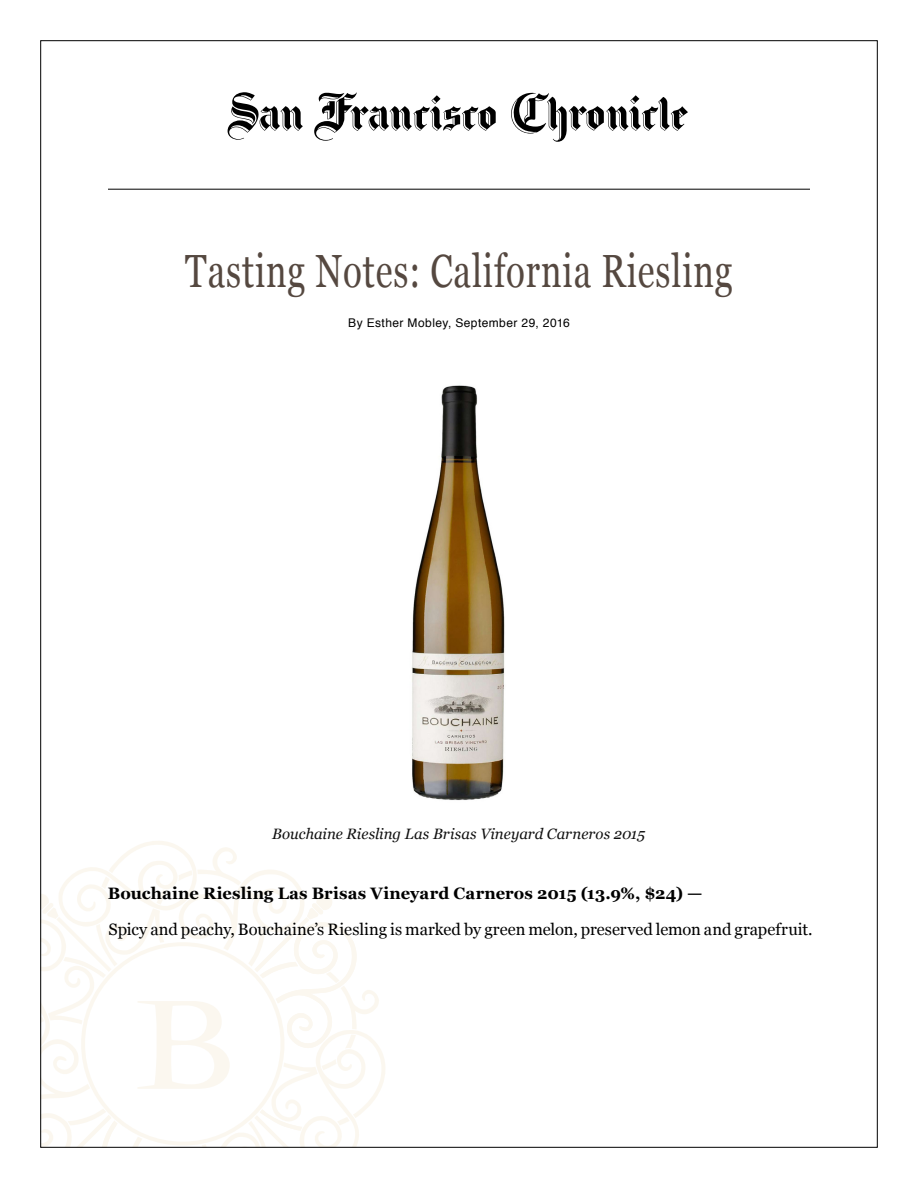
<style>
.page{position:relative;width:918px;height:1188px;background:#fff}
.page>*{position:absolute;margin:0;border:0;box-sizing:border-box;transform-origin:0 0}
.t1{font:46.5px "Georgia";letter-spacing:.025em;color:#554840;scale:.75 1}
.t2{font:16.5px "Georgia";color:#000}
.t3{font:700 16.5px "Georgia";letter-spacing:.005em;color:#000}
.t4{font:italic 15px "Georgia";color:#111}
.t5{font:12px "Helvetica";letter-spacing:.04em;color:#000}
</style>
<div class="page">
<svg style="left:42px;top:841px;width:343px;height:305px"></svg>
<hr style="left:108px;top:189px;width:702px;height:1px;background:#000">
<img style="left:412px;top:385px;width:93px;height:416px">
<svg style="left:511px;top:92px;width:177px;height:50px"></svg>
<svg style="left:314px;top:92px;width:182px;height:49px"></svg>
<svg style="left:228px;top:92px;width:75px;height:48px"></svg>
<p class="t1" style="left:185px;top:237px;width:731px">Tasting Notes: California Riesling</p>
<p class="t5" style="left:348px;top:314px;width:223px">By Esther Mobley, September 29, 2016</p>
<p class="t4" style="left:272px;top:823px;width:374px">Bouchaine Riesling Las Brisas Vineyard Carneros 2015</p>
<p class="t3" style="left:108px;top:881px;width:596px">Bouchaine Riesling Las Brisas Vineyard Carneros 2015 (13.9%, $24) —</p>
<p class="t2" style="left:108px;top:918px;width:706px">Spicy and peachy, Bouchaine’s Riesling is marked by green melon, preserved lemon and grapefruit.</p>
</div>
